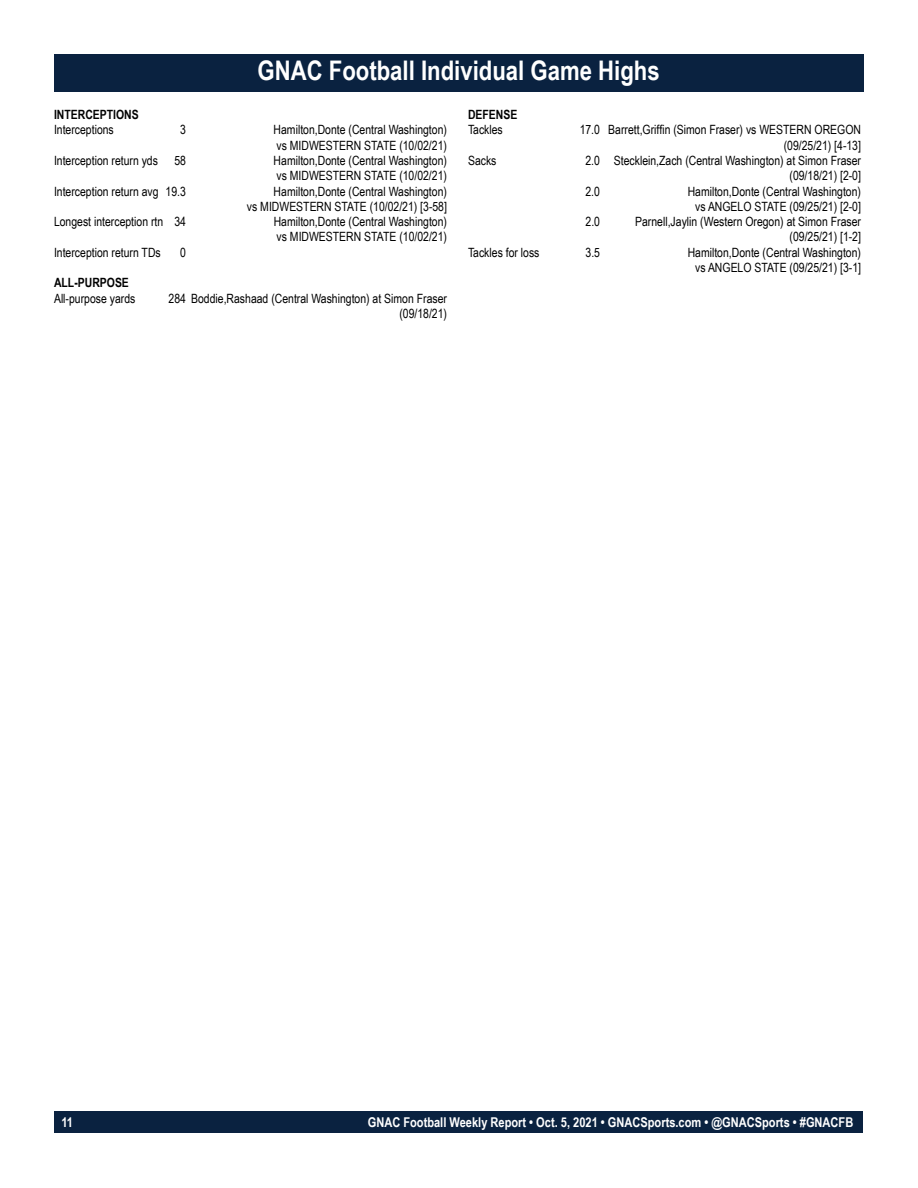
<style>
.page{position:relative;width:918px;height:1188px;background:#fff}
.page>*{position:absolute;margin:0;border:0;box-sizing:border-box;transform-origin:0 0}
.t1{font:700 27px "Arial Narrow";color:#fff}
.t2{font:700 13.5px "Arial Narrow";color:#fff}
.t3{font:12.75px/15.3px "Arial Narrow";color:#000;text-align:right}
.t4{font:700 12.75px "Arial Narrow";color:#000}
</style>
<div class="page">
<div style="left:55px;top:1111px;width:808px;height:22px;background:#0a2240"></div>
<div style="left:54px;top:54px;width:809px;height:38px;background:#0a2240"></div>
<h1 class="t1" style="left:257px;top:50px;width:404px">GNAC Football Individual Game Highs</h1>
<p class="t4" style="left:54px;top:105px;width:86px">INTERCEPTIONS</p>
<p class="t3" style="left:54px;top:122px;width:61px">Interceptions</p>
<p class="t3" style="left:180px;top:122px;width:7px">3</p>
<p class="t3" style="left:274px;top:122px;width:175px;text-align:left">Hamilton,Donte (Central Washington) vs MIDWESTERN STATE (10/02/21)</p>
<p class="t3" style="left:54px;top:152px;width:106px">Interception return yds</p>
<p class="t3" style="left:174px;top:152px;width:13px">58</p>
<p class="t3" style="left:274px;top:152px;width:175px;text-align:left">Hamilton,Donte (Central Washington) vs MIDWESTERN STATE (10/02/21)</p>
<p class="t3" style="left:54px;top:183px;width:134px">Interception return avg 19.3</p>
<p class="t3" style="left:247px;top:183px;width:202px">Hamilton,Donte (Central Washington)<br>vs MIDWESTERN STATE (10/02/21) [3-58]</p>
<p class="t3" style="left:54px;top:214px;width:134px">Longest interception rtn 34</p>
<p class="t3" style="left:274px;top:214px;width:175px;text-align:left">Hamilton,Donte (Central Washington) vs MIDWESTERN STATE (10/02/21)</p>
<p class="t3" style="left:54px;top:244px;width:108px">Interception return TDs</p>
<p class="t3" style="left:180px;top:244px;width:7px">0</p>
<p class="t4" style="left:54px;top:273px;width:76px">ALL-PURPOSE</p>
<p class="t3" style="left:54px;top:290px;width:83px">All-purpose yards</p>
<p class="t3" style="left:169px;top:290px;width:280px">284 Boddie,Rashaad (Central Washington) at Simon Fraser (09/18/21)</p>
<p class="t4" style="left:468px;top:105px;width:51px">DEFENSE</p>
<p class="t3" style="left:468px;top:122px;width:36px">Tackles</p>
<p class="t3" style="left:580px;top:122px;width:283px">17.0 Barrett,Griffin (Simon Fraser) vs WESTERN OREGON (09/25/21) [4-13]</p>
<p class="t3" style="left:468px;top:152px;width:30px">Sacks</p>
<p class="t3" style="left:585px;top:152px;width:277px">2.0 Stecklein,Zach (Central Washington) at Simon Fraser</p>
<p class="t3" style="left:790px;top:168px;width:73px">(09/18/21) [2-0]</p>
<p class="t3" style="left:586px;top:183px;width:16px">2.0</p>
<p class="t3" style="left:688px;top:183px;width:175px;text-align:center">Hamilton,Donte (Central Washington) vs ANGELO STATE (09/25/21) [2-0]</p>
<p class="t3" style="left:586px;top:214px;width:16px">2.0</p>
<p class="t3" style="left:635px;top:214px;width:227px">Parnell,Jaylin (Western Oregon) at Simon Fraser (09/25/21) [1-2]</p>
<p class="t3" style="left:468px;top:244px;width:73px">Tackles for loss</p>
<p class="t3" style="left:586px;top:244px;width:16px">3.5</p>
<p class="t3" style="left:688px;top:244px;width:175px;text-align:center">Hamilton,Donte (Central Washington) vs ANGELO STATE (09/25/21) [3-1]</p>
<p class="t2" style="left:61px;top:1112px;width:13px">11</p>
<p class="t2" style="left:368px;top:1112px;width:487px">GNAC Football Weekly Report • Oct. 5, 2021 • GNACSports.com • @GNACSports • #GNACFB</p>
</div>
